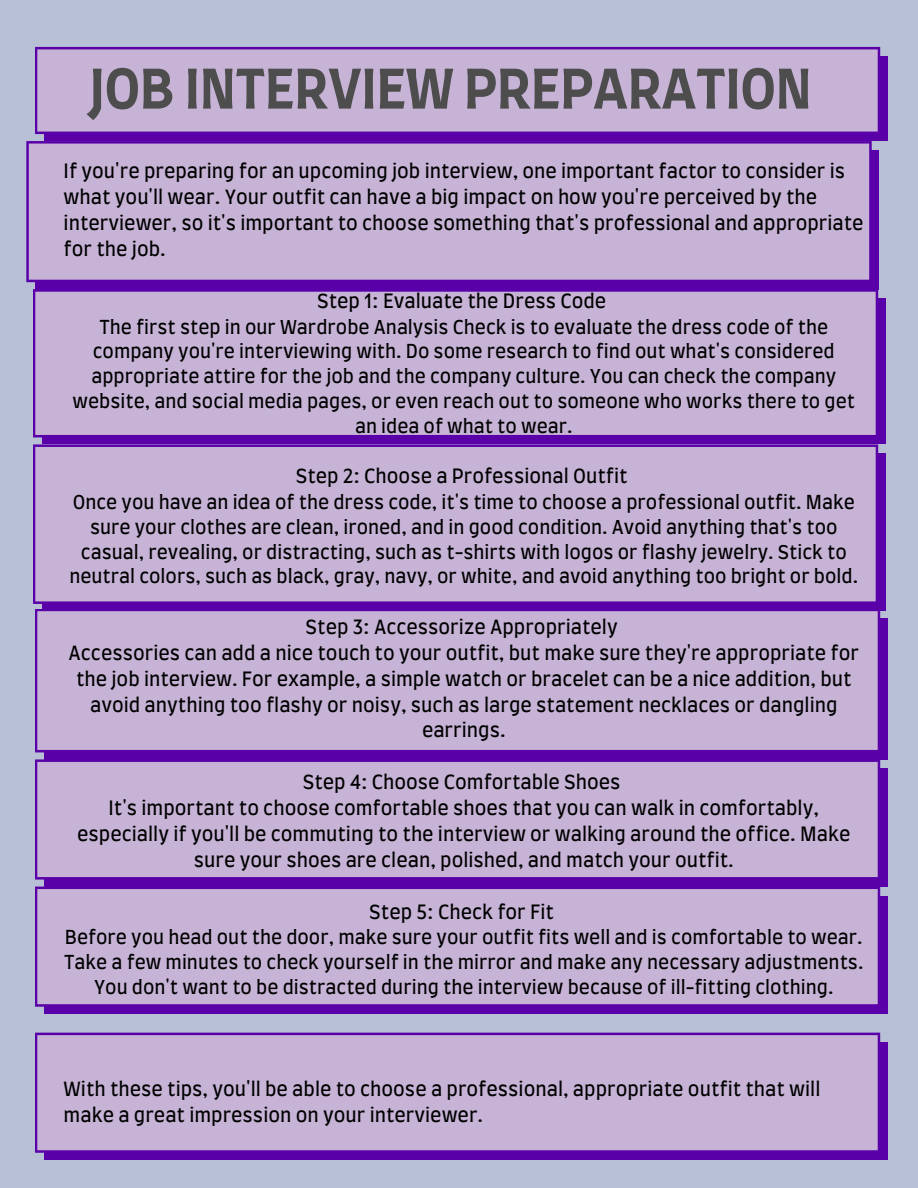
<style>
.page{position:relative;width:918px;height:1188px;background:#b8c0d6}
.page>*{position:absolute;margin:0;border:0;box-sizing:border-box;transform-origin:0 0}
.t1{font:700 53.25px "Farro";color:#4d4d4d}
.t2{font:18.9px/25.8px "Farro";color:#000}
.t3{font:18.45px/24.8px "Farro";color:#000;text-align:center}
</style>
<div class="page">
<div style="left:44px;top:56px;width:843px;height:85px;background:#5900a8"></div>
<svg style="left:35px;top:47px;width:845px;height:87px;background:#bfa8d3"></svg>
<div style="left:36px;top:151px;width:843px;height:138px;background:#5900a8"></div>
<div style="left:26px;top:141px;width:846px;height:141px;background:#c6b3d6"></div>
<div style="left:42px;top:299px;width:843px;height:145px;background:#5900a8"></div>
<div style="left:33px;top:289px;width:845px;height:148px;background:#c6b3d6"></div>
<div style="left:42px;top:454px;width:843px;height:157px;background:#5900a8"></div>
<div style="left:33px;top:444px;width:845px;height:160px;background:#c6b3d6"></div>
<div style="left:44px;top:618px;width:843px;height:141px;background:#5900a8"></div>
<div style="left:35px;top:609px;width:845px;height:143px;background:#c6b3d6"></div>
<div style="left:44px;top:769px;width:843px;height:118px;background:#5900a8"></div>
<div style="left:35px;top:759px;width:845px;height:121px;background:#c6b3d6"></div>
<div style="left:44px;top:896px;width:843px;height:118px;background:#5900a8"></div>
<div style="left:35px;top:887px;width:845px;height:120px;background:#c6b3d6"></div>
<div style="left:44px;top:1042px;width:843px;height:118px;background:#5900a8"></div>
<div style="left:35px;top:1033px;width:845px;height:120px;background:#c6b3d6"></div>
<p class="t1" style="left:89px;top:66px;width:724px">JOB INTERVIEW PREPARATION</p>
<p class="t2" style="left:64px;top:160px;width:802px">If you're preparing for an upcoming job interview, one important factor to consider is what you'll wear. Your outfit can have a big impact on how you're perceived by the interviewer, so it's important to choose something that's professional and appropriate for the job.</p>
<p class="t2" style="left:317px;top:289px;width:291px">Step 1: Evaluate the Dress Code</p>
<p class="t3" style="left:73px;top:316px;width:784px">The first step in our Wardrobe Analysis Check is to evaluate the dress code of the company you're interviewing with. Do some research to find out what's considered appropriate attire for the job and the company culture. You can check the company website, and social media pages, or even reach out to someone who works there to get an idea of what to wear.</p>
<p class="t2" style="left:296px;top:465px;width:333px">Step 2: Choose a Professional Outfit</p>
<p class="t3" style="left:69px;top:491px;width:790px">Once you have an idea of the dress code, it's time to choose a professional outfit. Make sure your clothes are clean, ironed, and in good condition. Avoid anything that's too casual, revealing, or distracting, such as t-shirts with logos or flashy jewelry. Stick to neutral colors, such as black, gray, navy, or white, and avoid anything too bright or bold.</p>
<p class="t2" style="left:306px;top:615px;width:314px">Step 3: Accessorize Appropriately</p>
<p class="t2" style="left:69px;top:641px;width:792px;text-align:center">Accessories can add a nice touch to your outfit, but make sure they're appropriate for the job interview. For example, a simple watch or bracelet can be a nice addition, but avoid anything too flashy or noisy, such as large statement necklaces or dangling earrings.</p>
<p class="t2" style="left:303px;top:771px;width:319px">Step 4: Choose Comfortable Shoes</p>
<p class="t2" style="left:77px;top:796px;width:775px;text-align:center">It's important to choose comfortable shoes that you can walk in comfortably, especially if you'll be commuting to the interview or walking around the office. Make sure your shoes are clean, polished, and match your outfit.</p>
<p class="t2" style="left:369px;top:900px;width:186px">Step 5: Check for Fit</p>
<p class="t3" style="left:64px;top:926px;width:801px">Before you head out the door, make sure your outfit fits well and is comfortable to wear.<br>Take a few minutes to check yourself in the mirror and make any necessary adjustments.<br>You don't want to be distracted during the interview because of ill-fitting clothing.</p>
<p class="t2" style="left:64px;top:1078px;width:758px">With these tips, you'll be able to choose a professional, appropriate outfit that will make a great impression on your interviewer.</p>
</div>
